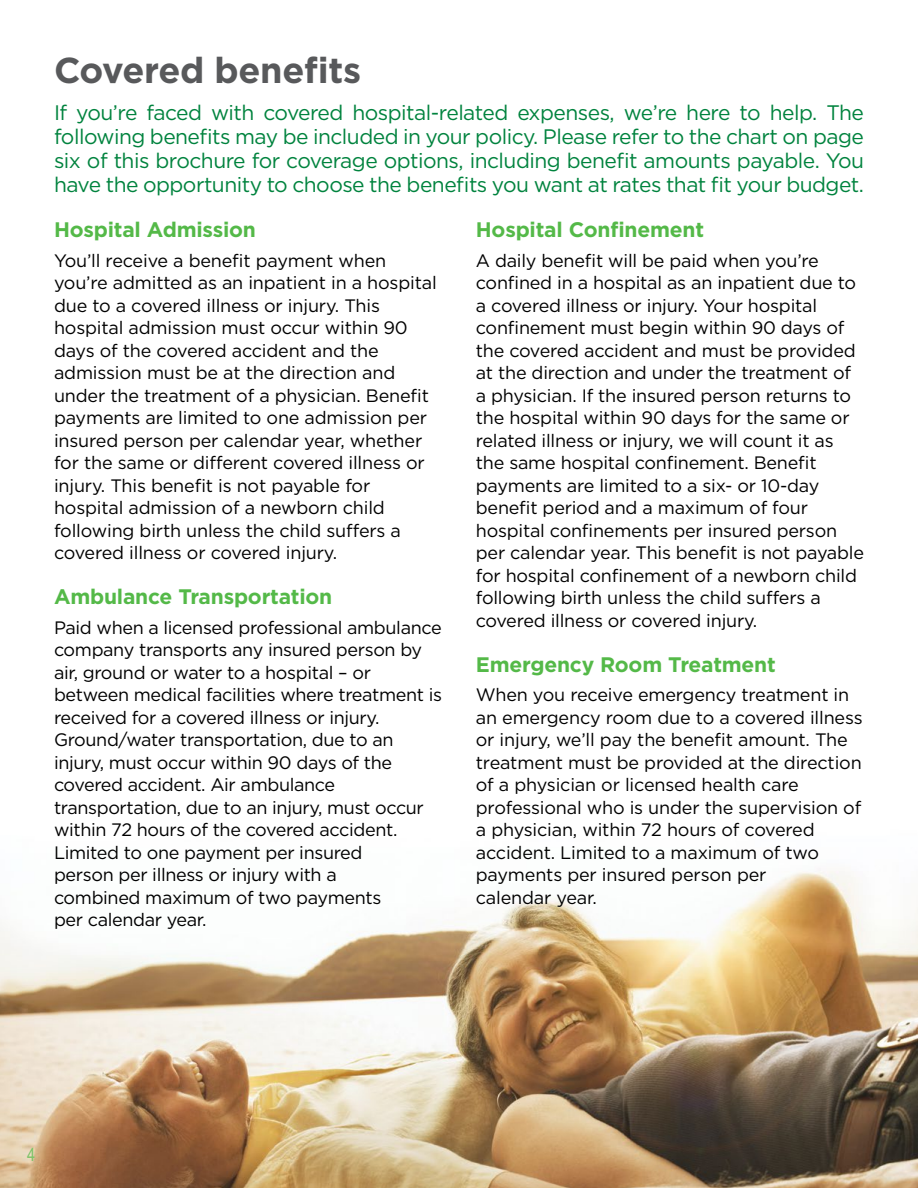
<style>
.page{position:relative;width:918px;height:1188px;background:#fff}
.page>*{position:absolute;margin:0;border:0;box-sizing:border-box;transform-origin:0 0}
.t1{font:700 36px "Gotham";letter-spacing:-.01em;color:#58595b}
.t2{font:21px/24px "Gotham";letter-spacing:-.025em;color:#00833e;text-align:justify}
.t3{font:700 21px "Gotham";letter-spacing:-.01em;color:#54b948}
.t4{font:18px/22.5px "Gotham";letter-spacing:-.015em;color:#000}
.t5{font:18px "Arial Narrow";color:#7bc366}
</style>
<div class="page">
<img style="left:0;top:871px;width:918px;height:317px">
<h1 class="t1" style="left:54px;top:46px;width:309px">Covered benefits</h1>
<p class="t2" style="left:54px;top:100px;width:812px">If you’re faced with covered hospital-related expenses, we’re here to help. The following benefits may be included in your policy. Please refer to the chart on page six of this brochure for coverage options, including benefit amounts payable. You have the opportunity to choose the benefits you want at rates that fit your budget.</p>
<p class="t3" style="left:54px;top:216px;width:203px">Hospital Admission</p>
<p class="t4" style="left:54px;top:249px;width:384px">You’ll receive a benefit payment when you’re admitted as an inpatient in a hospital due to a covered illness or injury. This hospital admission must occur within 90 days of the covered accident and the admission must be at the direction and under the treatment of a physician. Benefit payments are limited to one admission per insured person per calendar year, whether for the same or different covered illness or injury. This benefit is not payable for hospital admission of a newborn child following birth unless the child suffers a covered illness or covered injury.</p>
<p class="t3" style="left:54px;top:583px;width:280px">Ambulance Transportation</p>
<p class="t4" style="left:54px;top:616px;width:390px">Paid when a licensed professional ambulance company transports any insured person by air, ground or water to a hospital – or between medical facilities where treatment is received for a covered illness or injury.<br>Ground/water transportation, due to an injury, must occur within 90 days of the covered accident. Air ambulance transportation, due to an injury, must occur within 72 hours of the covered accident.<br>Limited to one payment per insured<br>person per illness or injury with a<br>combined maximum of two payments<br>per calendar year.</p>
<p class="t3" style="left:476px;top:216px;width:230px">Hospital Confinement</p>
<p class="t4" style="left:476px;top:249px;width:390px">A daily benefit will be paid when you’re confined in a hospital as an inpatient due to a covered illness or injury. Your hospital confinement must begin within 90 days of the covered accident and must be provided at the direction and under the treatment of a physician. If the insured person returns to the hospital within 90 days for the same or related illness or injury, we will count it as the same hospital confinement. Benefit payments are limited to a six- or 10-day benefit period and a maximum of four hospital confinements per insured person per calendar year. This benefit is not payable for hospital confinement of a newborn child following birth unless the child suffers a covered illness or covered injury.</p>
<p class="t3" style="left:476px;top:650px;width:302px">Emergency Room Treatment</p>
<p class="t4" style="left:476px;top:683px;width:388px">When you receive emergency treatment in an emergency room due to a covered illness or injury, we’ll pay the benefit amount. The treatment must be provided at the direction of a physician or licensed health care professional who is under the supervision of a physician, within 72 hours of covered accident. Limited to a maximum of two payments per insured person per<br>calendar year.</p>
<p class="t5" style="left:27px;top:1141px;width:10px">4</p>
</div>
